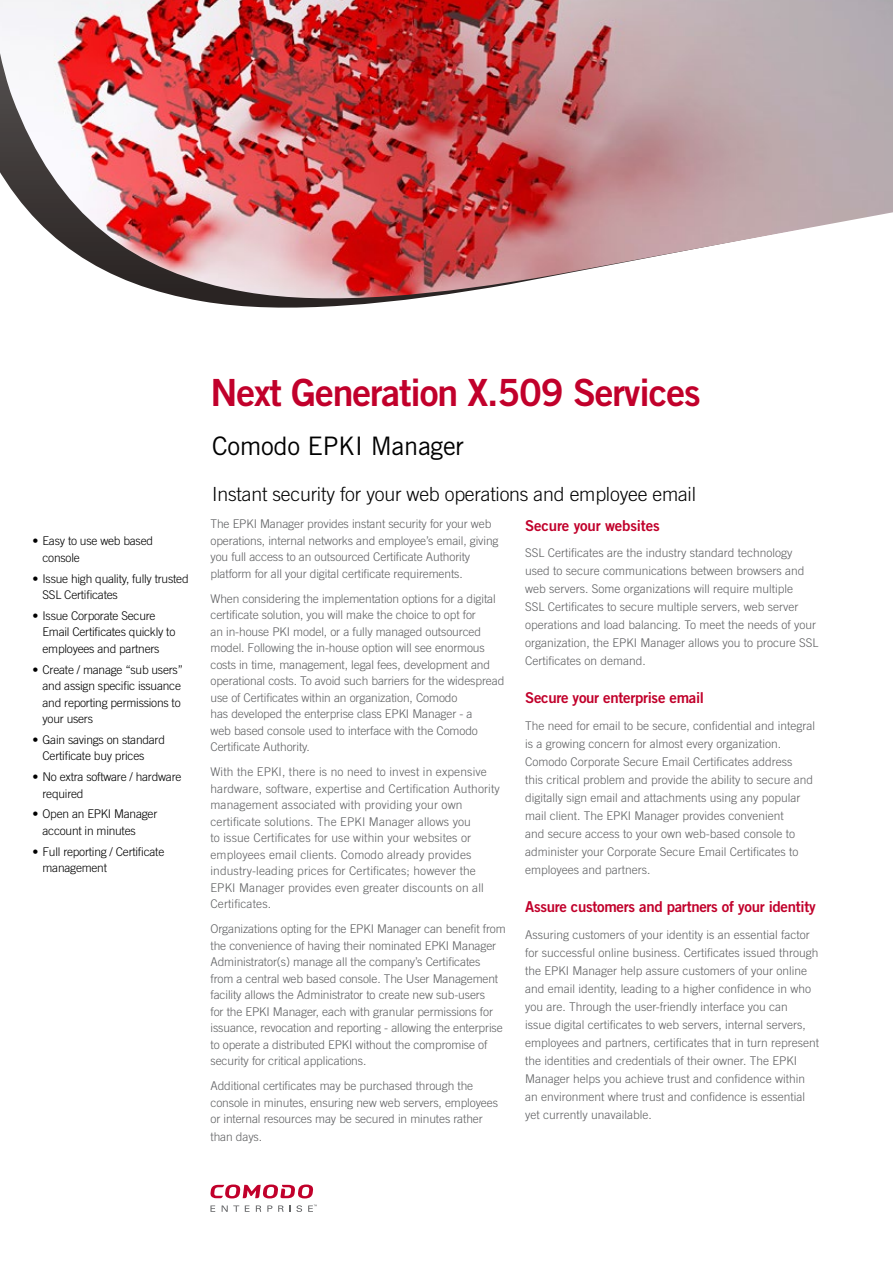
<style>
.page{position:relative;width:893px;height:1263px;background:#fff}
.page>*{position:absolute;margin:0;border:0;box-sizing:border-box;transform-origin:0 0}
.t1{font:37.5px "Trade Gothic LT Bold Two";letter-spacing:-.03em;color:#c1002b}
.t2{font:25.5px "Trade Gothic LT";letter-spacing:-.01em;color:#000}
.t3{font:300 19.5px "Trade Gothic LT";letter-spacing:-.01em;color:#000}
.t4{font:15px "Trade Gothic LT Bold Two";letter-spacing:-.02em;color:#c1002b}
.t5{font:300 12px/16.5px "Trade Gothic LT";color:#5f6062}
.t6{font:300 12px/16.5px "Trade Gothic LT";letter-spacing:-.02em;color:#000}
</style>
<div class="page">
<svg style="left:210px;top:1205px;width:5px;height:7px"></svg>
<svg style="left:222px;top:1205px;width:17px;height:7px"></svg>
<svg style="left:245px;top:1205px;width:5px;height:7px"></svg>
<svg style="left:256px;top:1205px;width:5px;height:7px"></svg>
<svg style="left:267px;top:1205px;width:5px;height:7px"></svg>
<svg style="left:278px;top:1205px;width:12px;height:7px"></svg>
<svg style="left:296px;top:1205px;width:6px;height:7px"></svg>
<svg style="left:308px;top:1204px;width:9px;height:8px"></svg>
<svg style="left:210px;top:1184px;width:103px;height:14px"></svg>
<img style="left:0;top:0;width:893px;height:306px">
<p class="t6" style="left:43px;top:533px;width:112px;text-indent:-10px">• Easy to use web based console</p>
<p class="t6" style="left:43px;top:570px;width:148px;text-indent:-10px">• Issue high quality, fully trusted<br>SSL Certificates</p>
<p class="t6" style="left:43px;top:607px;width:134px;text-indent:-10px">• Issue Corporate Secure<br>Email Certificates quickly to employees and partners</p>
<p class="t6" style="left:43px;top:661px;width:142px;text-indent:-10px">• Create / manage “sub users” and assign specific issuance and reporting permissions to your users</p>
<p class="t6" style="left:43px;top:731px;width:124px;text-indent:-10px">• Gain savings on standard<br>Certificate buy prices</p>
<p class="t6" style="left:43px;top:768px;width:140px;text-indent:-10px">• No extra software / hardware required</p>
<p class="t6" style="left:43px;top:806px;width:116px;text-indent:-10px">• Open an EPKI Manager account in minutes</p>
<p class="t6" style="left:43px;top:843px;width:123px;text-indent:-10px">• Full reporting / Certificate management</p>
<h1 class="t1" style="left:210px;top:370px;width:492px">Next Generation X.509 Services</h1>
<h2 class="t2" style="left:212px;top:430px;width:253px">Comodo EPKI Manager</h2>
<h3 class="t3" style="left:212px;top:482px;width:485px">Instant security for your web operations and employee email</h3>
<p class="t5" style="left:210px;top:516px;width:290px">The EPKI Manager provides instant security for your web operations, internal networks and employee’s email, giving you full access to an outsourced Certificate Authority platform for all your digital certificate requirements.</p>
<p class="t5" style="left:210px;top:590px;width:295px">When considering the implementation options for a digital certificate solution, you will make the choice to opt for<br>an in-house PKI model, or a fully managed outsourced model. Following the in-house option will see enormous costs in time, management, legal fees, development and operational costs. To avoid such barriers for the widespread use of Certificates within an organization, Comodo<br>has developed the enterprise class EPKI Manager - a<br>web based console used to interface with the Comodo Certificate Authority.</p>
<p class="t5" style="left:210px;top:764px;width:291px">With the EPKI, there is no need to invest in expensive hardware, software, expertise and Certification Authority management associated with providing your own certificate solutions. The EPKI Manager allows you<br>to issue Certificates for use within your websites or employees email clients. Comodo already provides industry-leading prices for Certificates; however the EPKI Manager provides even greater discounts on all Certificates.</p>
<p class="t5" style="left:210px;top:921px;width:297px">Organizations opting for the EPKI Manager can benefit from the convenience of having their nominated EPKI Manager Administrator(s) manage all the company’s Certificates from a central web based console. The User Management facility allows the Administrator to create new sub-users<br>for the EPKI Manager, each with granular permissions for issuance, revocation and reporting - allowing the enterprise to operate a distributed EPKI without the compromise of security for critical applications.</p>
<p class="t5" style="left:210px;top:1078px;width:289px">Additional certificates may be purchased through the console in minutes, ensuring new web servers, employees or internal resources may be secured in minutes rather</p>
<p class="t5" style="left:210px;top:1129px;width:53px">than days.</p>
<p class="t4" style="left:525px;top:516px;width:136px">Secure your websites</p>
<p class="t5" style="left:525px;top:544px;width:295px;line-height:18px">SSL Certificates are the industry standard technology used to secure communications between browsers and web servers. Some organizations will require multiple<br>SSL Certificates to secure multiple servers, web server operations and load balancing. To meet the needs of your organization, the EPKI Manager allows you to procure SSL Certificates on demand.</p>
<p class="t4" style="left:525px;top:689px;width:180px">Secure your enterprise email</p>
<p class="t5" style="left:525px;top:716px;width:292px;line-height:18px">The need for email to be secure, confidential and integral is a growing concern for almost every organization.<br>Comodo Corporate Secure Email Certificates address<br>this critical problem and provide the ability to secure and digitally sign email and attachments using any popular mail client. The EPKI Manager provides convenient<br>and secure access to your own web-based console to administer your Corporate Secure Email Certificates to employees and partners.</p>
<p class="t4" style="left:525px;top:897px;width:292px">Assure customers and partners of your identity</p>
<p class="t5" style="left:525px;top:925px;width:296px;line-height:18px">Assuring customers of your identity is an essential factor for successful online business. Certificates issued through the EPKI Manager help assure customers of your online and email identity, leading to a higher confidence in who you are. Through the user-friendly interface you can<br>issue digital certificates to web servers, internal servers, employees and partners, certificates that in turn represent the identities and credentials of their owner. The EPKI Manager helps you achieve trust and confidence within an environment where trust and confidence is essential yet currently unavailable.</p>
</div>
